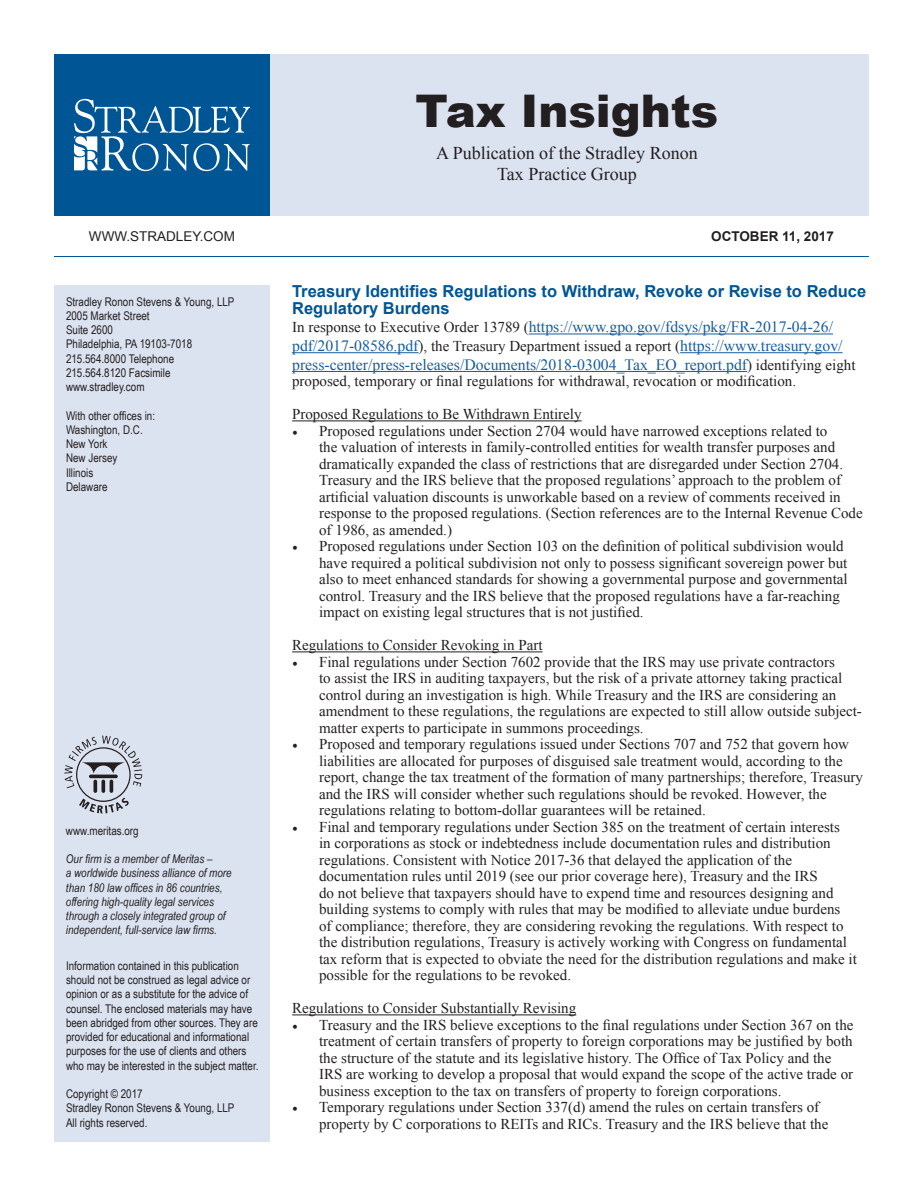
<style>
.page{position:relative;width:918px;height:1188px;background:#fff}
.page>*{position:absolute;margin:0;border:0;box-sizing:border-box;transform-origin:0 0}
.t1{font:900 45px "Arial";color:#231f20}
.t2{font:18px "Times New Roman";color:#231f20}
.t3{font:700 16.5px/16.5px "Arial";color:#005594}
.t4{font:15.75px/18.8px "Times New Roman";color:#175d9e}
.t5{font:15px/16.5px "Times New Roman";color:#231f20}
.t6{font:13.5px "Arial";color:#231f20}
.t7{font:700 13.5px "Arial";color:#231f20}
.t8{font:12px/14.2px "Arial Narrow";color:#231f20}
.t9{font:italic 12px/14.2px "Arial Narrow";color:#231f20}
.s1{font-size:15px;color:#231f20}
.s2{font-family:"Minion Pro"}
</style>
<div class="page">
<div style="left:54px;top:54px;width:216px;height:162px;background:#005594"></div>
<svg style="left:74px;top:99px;width:176px;height:72px"></svg>
<div style="left:54px;top:285px;width:216px;height:856px;background:#dce3f0"></div>
<div style="left:270px;top:54px;width:599px;height:162px;background:#dce3f0"></div>
<hr style="left:54px;top:256px;width:815px;height:1px;background:#005594">
<hr style="left:529px;top:334px;width:304px;height:1px;background:#175d9e">
<hr style="left:292px;top:352px;width:127px;height:1px;background:#175d9e">
<hr style="left:680px;top:352px;width:163px;height:1px;background:#175d9e">
<hr style="left:292px;top:371px;width:455px;height:1px;background:#175d9e">
<hr style="left:292px;top:421px;width:290px;height:1px;background:#231f20">
<hr style="left:292px;top:652px;width:251px;height:1px;background:#231f20">
<hr style="left:292px;top:1015px;width:284px;height:1px;background:#231f20">
<svg style="left:64px;top:736px;width:78px;height:78px"></svg>
<p class="t1" style="left:416px;top:78px;width:304px">Tax Insights</p>
<p class="t2" style="left:436px;top:140px;width:263px">A Publication of the Stradley Ronon</p>
<p class="t2" style="left:497px;top:161px;width:141px">Tax Practice Group</p>
<p class="t6" style="left:89px;top:227px;width:148px">WWW.STRADLEY.COM</p>
<p class="t7" style="left:711px;top:227px;width:124px">OCTOBER 11, 2017</p>
<p class="t8" style="left:66px;top:294px;width:170px">Stradley Ronon Stevens &amp; Young, LLP</p>
<p class="t8" style="left:66px;top:308px;width:85px">2005 Market Street</p>
<p class="t8" style="left:66px;top:322px;width:49px">Suite 2600</p>
<p class="t8" style="left:66px;top:337px;width:128px">Philadelphia, PA 19103-7018</p>
<p class="t8" style="left:66px;top:351px;width:110px">215.564.8000 Telephone</p>
<p class="t8" style="left:66px;top:365px;width:106px">215.564.8120 Facsimile</p>
<p class="t8" style="left:66px;top:379px;width:80px">www.stradley.com</p>
<p class="t8" style="left:66px;top:408px;width:91px">With other offices in:</p>
<p class="t8" style="left:66px;top:422px;width:78px">Washington, D.C.</p>
<p class="t8" style="left:66px;top:436px;width:43px">New York</p>
<p class="t8" style="left:66px;top:451px;width:53px">New Jersey</p>
<p class="t8" style="left:66px;top:465px;width:29px">Illinois</p>
<p class="t8" style="left:66px;top:479px;width:43px">Delaware</p>
<p class="t8" style="left:66px;top:823px;width:74px">www.meritas.org</p>
<p class="t9" style="left:66px;top:851px;width:148px">Our firm is a member of Meritas –</p>
<p class="t9" style="left:66px;top:866px;width:167px">a worldwide business alliance of more</p>
<p class="t9" style="left:66px;top:880px;width:161px">than 180 law offices in 86 countries, offering high-quality legal services through a closely integrated group of independent, full-service law firms.</p>
<p class="t8" style="left:66px;top:958px;width:194px">Information contained in this publication should not be construed as legal advice or opinion or as a substitute for the advice of counsel. The enclosed materials may have been abridged from other sources. They are provided for educational and informational purposes for the use of clients and others who may be interested in the subject matter.</p>
<p class="t8" style="left:66px;top:1086px;width:78px">Copyright © 2017</p>
<p class="t8" style="left:66px;top:1101px;width:170px">Stradley Ronon Stevens &amp; Young, LLP</p>
<p class="t8" style="left:66px;top:1115px;width:83px">All rights reserved.</p>
<p class="t3" style="left:292px;top:283px;width:576px">Treasury Identifies Regulations to Withdraw, Revoke or Revise to Reduce<br>Regulatory Burdens</p>
<p class="t4" style="left:292px;top:317px;width:565px"><span class="s1">In response to Executive Order 13789 (</span>https://www.gpo.gov/fdsys/pkg/FR-2017-04-26/ pdf/2017-08586.pdf<span class="s1">), the Treasury Department issued a report (</span>https://www.treasury.gov/ press-center/press-releases/Documents/2018-03004_Tax_EO_report.pdf<span class="s1">) identifying eight</span></p>
<p class="t5" style="left:292px;top:373px;width:506px">proposed, temporary or final regulations for withdrawal, revocation or modification.</p>
<p class="t5" style="left:292px;top:406px;width:291px">Proposed Regulations to Be Withdrawn Entirely</p>
<p class="t5" style="left:319px;top:422px;width:545px;text-indent:-27px"><span class="s2">•</span> Proposed regulations under Section 2704 would have narrowed exceptions related to<br>the valuation of interests in family-controlled entities for wealth transfer purposes and dramatically expanded the class of restrictions that are disregarded under Section 2704.<br>Treasury and the IRS believe that the proposed regulations’ approach to the problem of artificial valuation discounts is unworkable based on a review of comments received in response to the proposed regulations. (Section references are to the Internal Revenue Code of 1986, as amended.)</p>
<p class="t5" style="left:319px;top:538px;width:530px;text-indent:-27px"><span class="s2">•</span> Proposed regulations under Section 103 on the definition of political subdivision would have required a political subdivision not only to possess significant sovereign power but also to meet enhanced standards for showing a governmental purpose and governmental control. Treasury and the IRS believe that the proposed regulations have a far-reaching impact on existing legal structures that is not justified.</p>
<p class="t5" style="left:292px;top:637px;width:252px">Regulations to Consider Revoking in Part</p>
<p class="t5" style="left:319px;top:653px;width:544px;text-indent:-27px"><span class="s2">•</span> Final regulations under Section 7602 provide that the IRS may use private contractors<br>to assist the IRS in auditing taxpayers, but the risk of a private attorney taking practical control during an investigation is high. While Treasury and the IRS are considering an amendment to these regulations, the regulations are expected to still allow outside subject&shy;matter experts to participate in summons proceedings.</p>
<p class="t5" style="left:319px;top:736px;width:545px;text-indent:-27px"><span class="s2">•</span> Proposed and temporary regulations issued under Sections 707 and 752 that govern how liabilities are allocated for purposes of disguised sale treatment would, according to the report, change the tax treatment of the formation of many partnerships; therefore, Treasury and the IRS will consider whether such regulations should be revoked. However, the regulations relating to bottom-dollar guarantees will be retained.</p>
<p class="t5" style="left:319px;top:818px;width:539px;text-indent:-27px"><span class="s2">•</span> Final and temporary regulations under Section 385 on the treatment of certain interests<br>in corporations as stock or indebtedness include documentation rules and distribution regulations. Consistent with Notice 2017-36 that delayed the application of the documentation rules until 2019 (see our prior coverage here), Treasury and the IRS<br>do not believe that taxpayers should have to expend time and resources designing and building systems to comply with rules that may be modified to alleviate undue burdens<br>of compliance; therefore, they are considering revoking the regulations. With respect to the distribution regulations, Treasury is actively working with Congress on fundamental tax reform that is expected to obviate the need for the distribution regulations and make it possible for the regulations to be revoked.</p>
<p class="t5" style="left:292px;top:1000px;width:286px">Regulations to Consider Substantially Revising</p>
<p class="t5" style="left:319px;top:1016px;width:536px;text-indent:-27px"><span class="s2">•</span> Treasury and the IRS believe exceptions to the final regulations under Section 367 on the treatment of certain transfers of property to foreign corporations may be justified by both the structure of the statute and its legislative history. The Office of Tax Policy and the IRS are working to develop a proposal that would expand the scope of the active trade or business exception to the tax on transfers of property to foreign corporations.</p>
<p class="t5" style="left:319px;top:1099px;width:511px;text-indent:-27px"><span class="s2">•</span> Temporary regulations under Section 337(d) amend the rules on certain transfers of property by C corporations to REITs and RICs. Treasury and the IRS believe that the</p>
</div>
